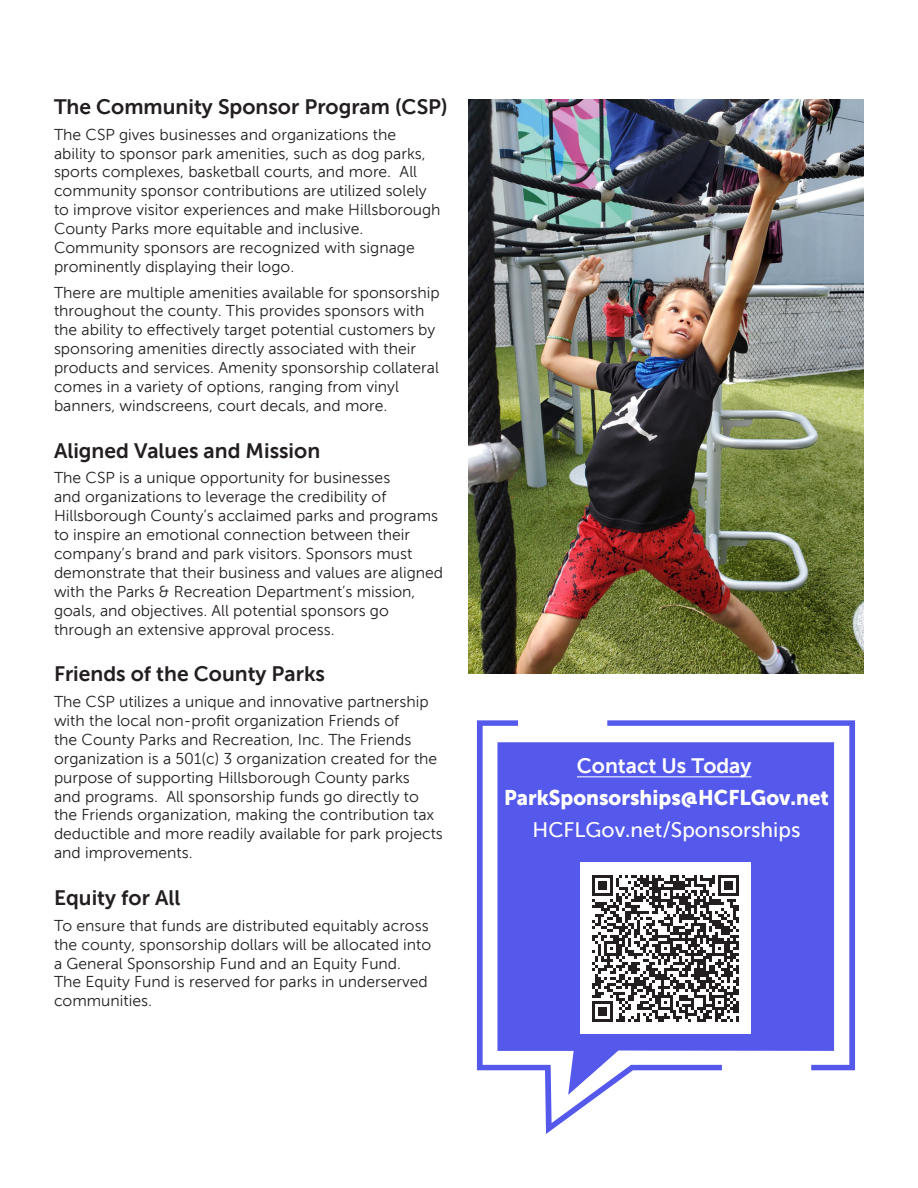
<style>
.page{position:relative;width:918px;height:1188px;background:#fff}
.page>*{position:absolute;margin:0;border:0;box-sizing:border-box;transform-origin:0 0}
.Subtitle{font:21px "Museo Sans 700";color:#231f20}
.t1{font:21px/32px "Museo Sans 900";color:#fff;text-align:center;scale:.96 1}
.t2{font:15.75px/18.9px "Museo Sans 300";color:#231f20}
.s1{font-family:"Museo Sans 700"}
.s2{font-family:"Museo Sans 500"}
</style>
<div class="page">
<svg style="left:477px;top:720px;width:245px;height:414px;fill:#5459eb"></svg>
<svg style="left:607px;top:720px;width:248px;height:350px;fill:#5459eb"></svg>
<img style="left:468px;top:99px;width:396px;height:574px">
<div style="left:580px;top:863px;width:172px;height:171px;background:#fff"></div>
<svg style="left:592px;top:875px;width:147px;height:147px"></svg>
<hr style="left:577px;top:776px;width:174px;height:1px;background:#fff">
<p class="Subtitle" style="left:54px;top:95px;width:395px">The Community Sponsor Program (CSP)</p>
<p class="t2" style="left:54px;top:125px;width:388px">The CSP gives businesses and organizations the ability to sponsor park amenities, such as dog parks, sports complexes, basketball courts, and more. All community sponsor contributions are utilized solely to improve visitor experiences and make Hillsborough County Parks more equitable and inclusive.<br>Community sponsors are recognized with signage prominently displaying their logo.</p>
<p class="t2" style="left:54px;top:283px;width:387px">There are multiple amenities available for sponsorship throughout the county. This provides sponsors with the ability to effectively target potential customers by sponsoring amenities directly associated with their products and services. Amenity sponsorship collateral comes in a variety of options, ranging from vinyl banners, windscreens, court decals, and more.</p>
<p class="Subtitle" style="left:54px;top:439px;width:268px">Aligned Values and Mission</p>
<p class="t2" style="left:54px;top:469px;width:391px">The CSP is a unique opportunity for businesses<br>and organizations to leverage the credibility of Hillsborough County’s acclaimed parks and programs to inspire an emotional connection between their company’s brand and park visitors. Sponsors must demonstrate that their business and values are aligned with the Parks &amp; Recreation Department’s mission, goals, and objectives. All potential sponsors go through an extensive approval process.</p>
<p class="Subtitle" style="left:54px;top:662px;width:273px">Friends of the County Parks</p>
<p class="t2" style="left:54px;top:692px;width:390px">The CSP utilizes a unique and innovative partnership with the local non-profit organization Friends of<br>the County Parks and Recreation, Inc. The Friends organization is a 501(c) 3 organization created for the purpose of supporting Hillsborough County parks<br>and programs. All sponsorship funds go directly to the Friends organization, making the contribution tax deductible and more readily available for park projects and improvements.</p>
<p class="Subtitle" style="left:54px;top:886px;width:128px">Equity for All</p>
<p class="t2" style="left:54px;top:916px;width:379px">To ensure that funds are distributed equitably across the county, sponsorship dollars will be allocated into a General Sponsorship Fund and an Equity Fund.<br>The Equity Fund is reserved for parks in underserved communities.</p>
<p class="t1" style="left:504px;top:750px;width:340px"><span class="s1">Contact Us Today<br></span>ParkSponsorships@HCFLGov.net<br><span class="s2">HCFLGov.net/Sponsorships</span></p>
</div>
